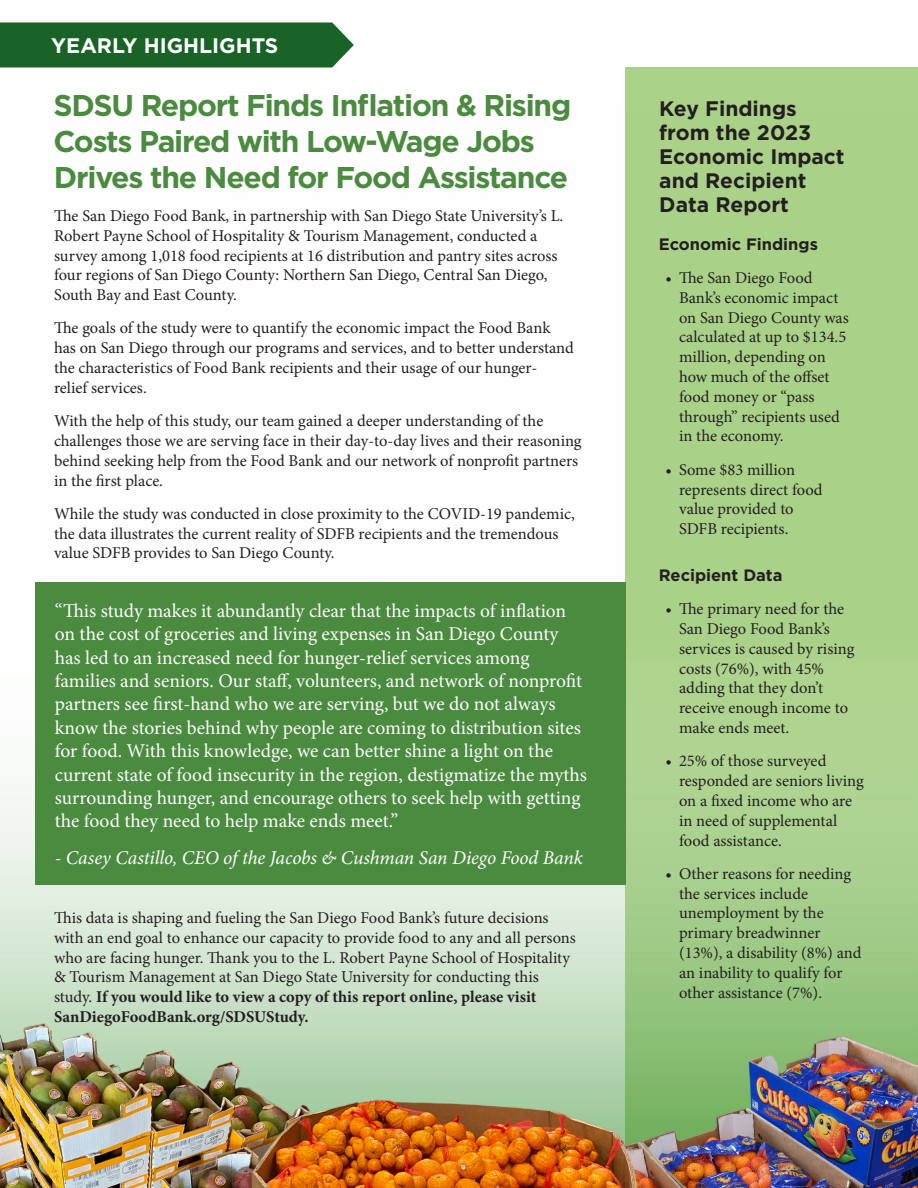
<style>
.page{position:relative;width:918px;height:1188px;background:#fff}
.page>*{position:absolute;margin:0;border:0;box-sizing:border-box;transform-origin:0 0}
.t1{font:700 30px/36px "Gotham";letter-spacing:-.04em;color:#4a8b3f}
.t2{font:700 21px/24px "Gotham";color:#231f20}
.t3{font:700 21px "Gotham";color:#fff}
.t4{font:19.5px/23.4px "Minion Pro";color:#fff}
.t5{font:italic 19.5px "Minion Pro";letter-spacing:-.005em;color:#fff}
.t6{font:16.5px/19.8px "Minion Pro";color:#231f20}
.t7{font:700 16.5px "Gotham";color:#231f20}
.s1{font-weight:700}
</style>
<div class="page">
<div style="left:626px;top:68px;width:292px;height:1120px;background:#abd289"></div>
<img style="left:0;top:108px;width:918px;height:1080px">
<div style="left:35px;top:582px;width:591px;height:303px;background:#4a8b3f"></div>
<svg style="left:0;top:22px;width:354px;height:46px;background:#256a30"></svg>
<p class="t3" style="left:51px;top:32px;width:229px">YEARLY HIGHLIGHTS</p>
<h1 class="t1" style="left:53px;top:87px;width:520px">SDSU Report Finds Inflation &amp; Rising<br>Costs Paired with Low-Wage Jobs<br>Drives the Need for Food Assistance</h1>
<p class="t6" style="left:54px;top:206px;width:511px">The San Diego Food Bank, in partnership with San Diego State University’s L.<br>Robert Payne School of Hospitality &amp; Tourism Management, conducted a survey among 1,018 food recipients at 16 distribution and pantry sites across four regions of San Diego County: Northern San Diego, Central San Diego, South Bay and East County.</p>
<p class="t6" style="left:54px;top:318px;width:521px">The goals of the study were to quantify the economic impact the Food Bank has on San Diego through our programs and services, and to better understand the characteristics of Food Bank recipients and their usage of our hunger&shy;relief services.</p>
<p class="t6" style="left:54px;top:411px;width:529px">With the help of this study, our team gained a deeper understanding of the challenges those we are serving face in their day-to-day lives and their reasoning behind seeking help from the Food Bank and our network of nonprofit partners in the first place.</p>
<p class="t6" style="left:54px;top:504px;width:522px">While the study was conducted in close proximity to the COVID-19 pandemic, the data illustrates the current reality of SDFB recipients and the tremendous value SDFB provides to San Diego County.</p>
<p class="t4" style="left:55px;top:599px;width:534px">“This study makes it abundantly clear that the impacts of inflation on the cost of groceries and living expenses in San Diego County has led to an increased need for hunger-relief services among families and seniors. Our staff, volunteers, and network of nonprofit partners see first-hand who we are serving, but we do not always know the stories behind why people are coming to distribution sites for food. With this knowledge, we can better shine a light on the current state of food insecurity in the region, destigmatize the myths surrounding hunger, and encourage others to seek help with getting the food they need to help make ends meet.”</p>
<p class="t5" style="left:55px;top:845px;width:530px">- Casey Castillo, CEO of the Jacobs &amp; Cushman San Diego Food Bank</p>
<p class="t6" style="left:54px;top:908px;width:523px">This data is shaping and fueling the San Diego Food Bank’s future decisions with an end goal to enhance our capacity to provide food to any and all persons who are facing hunger. Thank you to the L. Robert Payne School of Hospitality &amp; Tourism Management at San Diego State University for conducting this study. <span class="s1">If you would like to view a copy of this report online, please visit SanDiegoFoodBank.org/SDSUStudy.</span></p>
<p class="t2" style="left:659px;top:97px;width:187px">Key Findings from the 2023<br>Economic Impact and Recipient<br>Data Report</p>
<p class="t7" style="left:659px;top:233px;width:161px">Economic Findings</p>
<p class="t6" style="left:679px;top:268px;width:171px;text-indent:-13px">• The San Diego Food<br>Bank’s economic impact on San Diego County was calculated at up to $134.5 million, depending on how much of the offset food money or “pass through” recipients used in the economy.</p>
<p class="t6" style="left:679px;top:460px;width:145px;text-indent:-13px">• Some $83 million represents direct food value provided to<br>SDFB recipients.</p>
<p class="t7" style="left:659px;top:564px;width:125px">Recipient Data</p>
<p class="t6" style="left:679px;top:599px;width:177px;text-indent:-13px">• The primary need for the<br>San Diego Food Bank’s services is caused by rising costs (76%), with 45% adding that they don’t receive enough income to make ends meet.</p>
<p class="t6" style="left:679px;top:751px;width:186px;text-indent:-13px">• 25% of those surveyed responded are seniors living on a fixed income who are in need of supplemental food assistance.</p>
<p class="t6" style="left:679px;top:864px;width:184px;text-indent:-13px">• Other reasons for needing the services include unemployment by the primary breadwinner (13%), a disability (8%) and an inability to qualify for other assistance (7%).</p>
</div>
